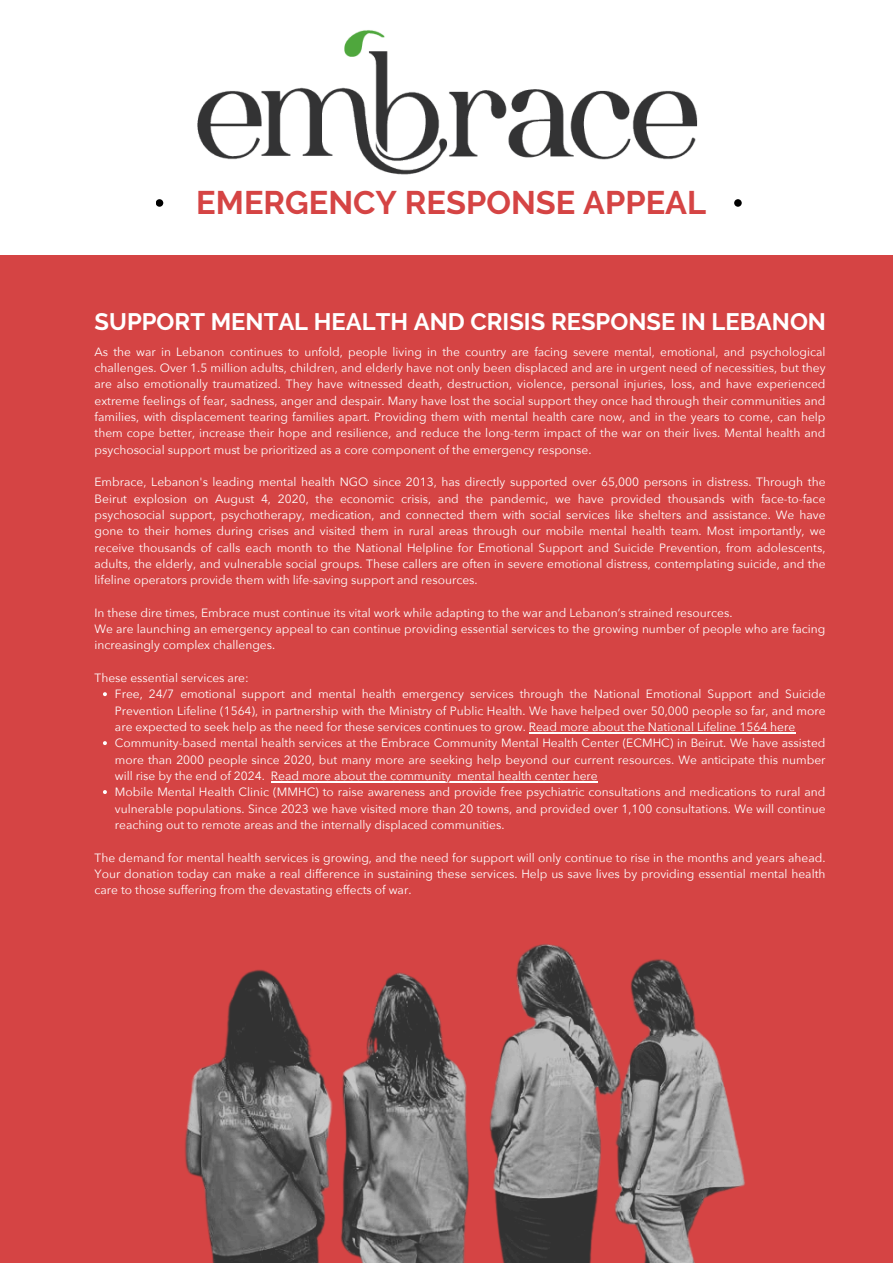
<style>
.page{position:relative;width:893px;height:1263px;background:#fff}
.page>*{position:absolute;margin:0;border:0;box-sizing:border-box;transform-origin:0 0}
.t1{font:700 32.55px "Raleway";color:#d54444}
.t2{font:700 23.77px "Raleway";color:#fff}
.t3{font:12px/16.4px "Avenir Next";color:#fff;text-align:justify}
</style>
<div class="page">
<div style="left:156px;top:199px;width:7px;height:8px;background:#000;border-radius:50%"></div>
<div style="left:734px;top:199px;width:7px;height:8px;background:#000;border-radius:50%"></div>
<img style="left:197px;top:30px;width:501px;height:145px">
<div style="left:0;top:256px;width:893px;height:1007px;background:#d54444"></div>
<img style="left:104px;top:696px;width:692px;height:567px">
<svg style="left:103px;top:692px;width:4px;height:4px"></svg>
<hr style="left:529px;top:732px;width:266px;height:1px;background:#fff">
<svg style="left:103px;top:741px;width:4px;height:4px"></svg>
<hr style="left:271px;top:781px;width:180px;height:1px;background:#fff">
<hr style="left:457px;top:781px;width:141px;height:1px;background:#fff">
<svg style="left:103px;top:790px;width:4px;height:4px"></svg>
<p class="t1" style="left:196px;top:183px;width:511px">EMERGENCY RESPONSE APPEAL</p>
<p class="t2" style="left:95px;top:307px;width:733px">SUPPORT MENTAL HEALTH AND CRISIS RESPONSE IN LEBANON</p>
<p class="t3" style="left:95px;top:344px;width:732px">As the war in Lebanon continues to unfold, people living in the country are facing severe mental, emotional, and psychological challenges. Over 1.5 million adults, children, and elderly have not only been displaced and are in urgent need of necessities, but they are also emotionally traumatized. They have witnessed death, destruction, violence, personal injuries, loss, and have experienced extreme feelings of fear, sadness, anger and despair. Many have lost the social support they once had through their communities and families, with displacement tearing families apart. Providing them with mental health care now, and in the years to come, can help them cope better, increase their hope and resilience, and reduce the long-term impact of the war on their lives. Mental health and psychosocial support must be prioritized as a core component of the emergency response.</p>
<p class="t3" style="left:95px;top:474px;width:732px">Embrace, Lebanon's leading mental health NGO since 2013, has directly supported over 65,000 persons in distress. Through the Beirut explosion on August 4, 2020, the economic crisis, and the pandemic, we have provided thousands with face-to-face psychosocial support, psychotherapy, medication, and connected them with social services like shelters and assistance. We have gone to their homes during crises and visited them in rural areas through our mobile mental health team. Most importantly, we receive thousands of calls each month to the National Helpline for Emotional Support and Suicide Prevention, from adolescents, adults, the elderly, and vulnerable social groups. These callers are often in severe emotional distress, contemplating suicide, and the lifeline operators provide them with life-saving support and resources.</p>
<p class="t3" style="left:95px;top:605px;width:639px">In these dire times, Embrace must continue its vital work while adapting to the war and Lebanon’s strained resources.</p>
<p class="t3" style="left:95px;top:621px;width:732px">We are launching an emergency appeal to can continue providing essential services to the growing number of people who are facing increasingly complex challenges.</p>
<p class="t3" style="left:95px;top:670px;width:156px">These essential services are:</p>
<p class="t3" style="left:115px;top:686px;width:712px">Free, 24/7 emotional support and mental health emergency services through the National Emotional Support and Suicide Prevention Lifeline (1564), in partnership with the Ministry of Public Health. We have helped over 50,000 people so far, and more are expected to seek help as the need for these services continues to grow. Read more about the National Lifeline 1564 here</p>
<p class="t3" style="left:115px;top:735px;width:712px">Community-based mental health services at the Embrace Community Mental Health Center (ECMHC) in Beirut. We have assisted more than 2000 people since 2020, but many more are seeking help beyond our current resources. We anticipate this number will rise by the end of 2024.</p>
<p class="t3" style="left:115px;top:768px;width:712px;text-align:left;text-indent:156px">Read more about the community mental health center here<br>Mobile Mental Health Clinic (MMHC) to raise awareness and provide free psychiatric consultations and medications to rural and vulnerable populations. Since 2023 we have visited more than 20 towns, and provided over 1,100 consultations. We will continue reaching out to remote areas and the internally displaced communities.</p>
<p class="t3" style="left:95px;top:849px;width:732px">The demand for mental health services is growing, and the need for support will only continue to rise in the months and years ahead.<br>Your donation today can make a real difference in sustaining these services. Help us save lives by providing essential mental health care to those suffering from the devastating effects of war.</p>
</div>
